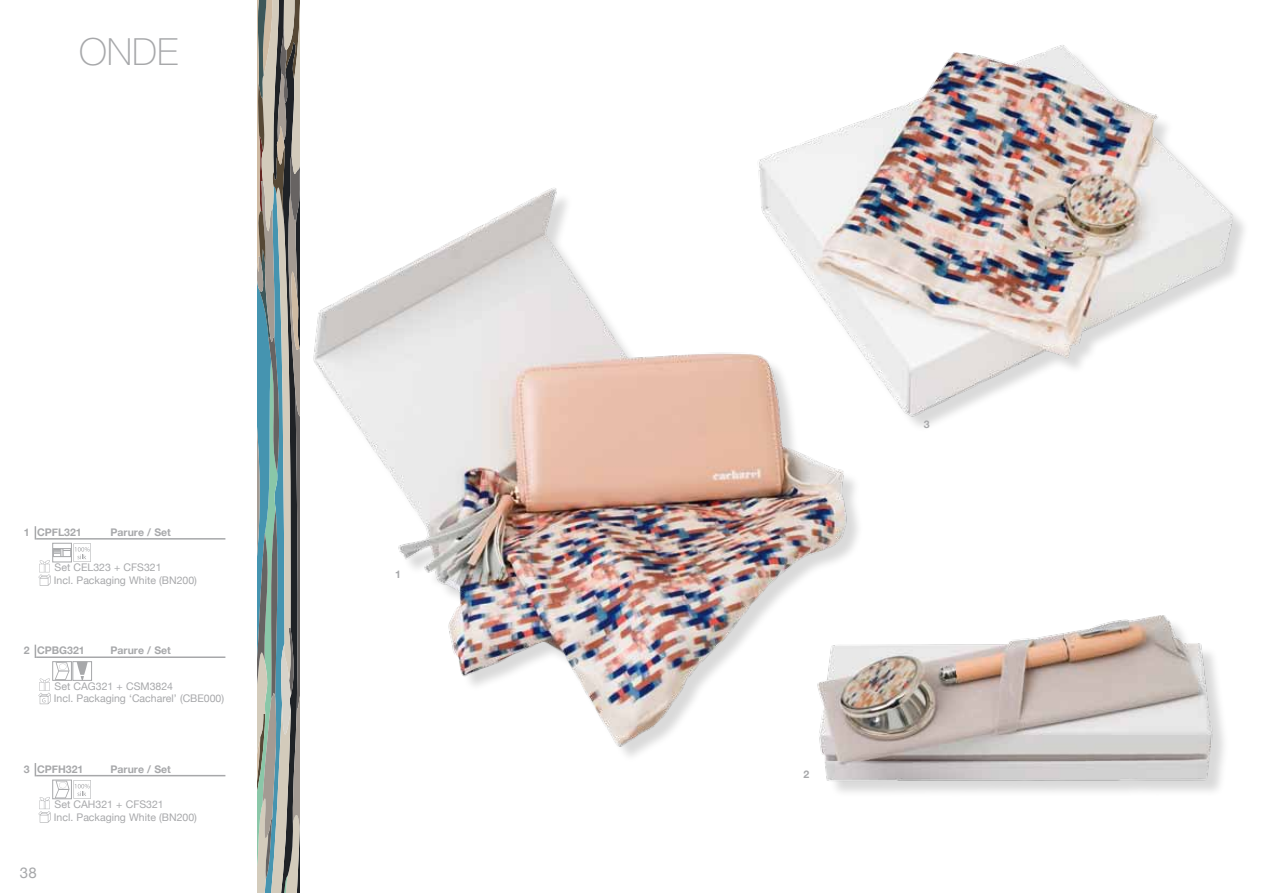
<style>
.page{position:relative;width:1263px;height:893px;background:#fff}
.page>*{position:absolute;margin:0;border:0;box-sizing:border-box;transform-origin:0 0}
.t1{font:100 37.5px "Helvetica Neue LT Pro";color:#a7a8aa}
.t2{font:15px "Helvetica Neue";color:#a7a8aa}
.t3{font:10.5px/12.9px "Helvetica Neue";color:#a7a8aa}
.t4{font:700 10.5px "Helvetica Neue";color:#a7a8aa}
</style>
<div class="page">
<svg style="left:257px;top:0;width:43px;height:893px;background:#95978e"></svg>
<img style="left:257px;top:103px;width:527px;height:658px">
<img style="left:784px;top:502px;width:440px;height:290px">
<img style="left:719px;top:45px;width:525px;height:457px">
<hr style="left:36px;top:538px;width:189px;height:2px;background:#a7a8aa">
<svg style="left:35px;top:526px;width:56px;height:60px"></svg>
<div style="left:53px;top:543px;width:19px;height:19px;border:1px solid #a7a8aa"></div>
<hr style="left:36px;top:775px;width:189px;height:1px;background:#a7a8aa">
<svg style="left:35px;top:763px;width:56px;height:60px"></svg>
<div style="left:53px;top:780px;width:19px;height:19px;border:1px solid #a7a8aa"></div>
<hr style="left:36px;top:656px;width:189px;height:2px;background:#a7a8aa">
<svg style="left:77px;top:663px;width:11px;height:16px"></svg>
<div style="left:73px;top:661px;width:19px;height:20px;border:1px solid #a7a8aa"></div>
<svg style="left:35px;top:645px;width:34px;height:59px"></svg>
<div style="left:53px;top:661px;width:19px;height:19px;border:1px solid #a7a8aa"></div>
<h1 class="t1" style="left:79px;top:30px;width:101px">ONDE</h1>
<p class="t4" style="left:24px;top:524px;width:7px">1</p>
<p class="t4" style="left:37px;top:524px;width:46px">CPFL321</p>
<p class="t4" style="left:111px;top:524px;width:62px">Parure / Set</p>
<p class="t3" style="left:54px;top:562px;width:145px">Set CEL323 + CFS321<br>Incl. Packaging White (BN200)</p>
<p class="t4" style="left:37px;top:642px;width:49px">CPBG321</p>
<p class="t4" style="left:111px;top:642px;width:62px">Parure / Set</p>
<p class="t3" style="left:54px;top:680px;width:172px">Set CAG321 + CSM3824<br>Incl. Packaging ‘Cacharel’ (CBE000)</p>
<p class="t4" style="left:24px;top:642px;width:7px">2</p>
<p class="t4" style="left:37px;top:761px;width:48px">CPFH321</p>
<p class="t4" style="left:111px;top:761px;width:62px">Parure / Set</p>
<p class="t3" style="left:54px;top:798px;width:145px">Set CAH321 + CFS321<br>Incl. Packaging White (BN200)</p>
<p class="t4" style="left:24px;top:761px;width:7px">3</p>
<h2 class="t2" style="left:20px;top:862px;width:18px">38</h2>
<p class="t4" style="left:395px;top:566px;width:7px">1</p>
<p class="t4" style="left:924px;top:416px;width:7px">3</p>
<p class="t4" style="left:803px;top:766px;width:7px">2</p>
</div>
